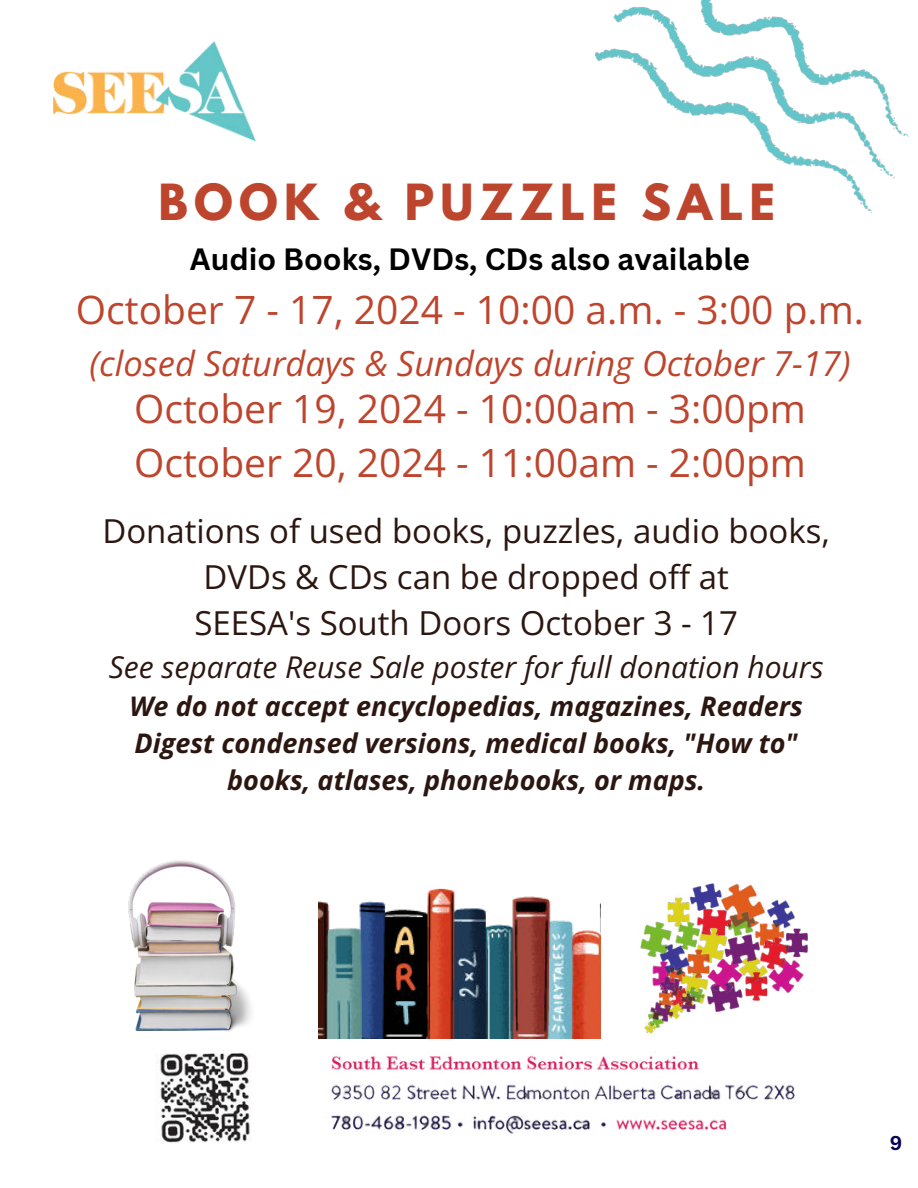
<style>
.page{position:relative;width:918px;height:1188px;background:#fff}
.page>*{position:absolute;margin:0;border:0;box-sizing:border-box;transform-origin:0 0}
.t1{font:700 44.1px "League Spartan";letter-spacing:.14em;color:#be452d}
.t2{font:39px/54px "Open Sans";color:#be452d}
.t3{font:italic 34.5px "Open Sans";color:#be452d}
.t4{font:33px/46.2px "Open Sans";color:#2c1610;text-align:center}
.t5{font:italic 30px "Open Sans";color:#2c1610}
.t6{font:700 30px "Canva Sans";color:#000}
.t7{font:italic 700 27px/37.2px "Open Sans";color:#2c1610;text-align:center}
.t8{font:700 19.5px "Canva Sans";color:#040157}
</style>
<div class="page">
<img style="left:596px;top:0;width:312px;height:213px">
<img style="left:318px;top:888px;width:282px;height:146px">
<img style="left:54px;top:42px;width:201px;height:99px">
<img style="left:318px;top:1034px;width:477px;height:100px">
<img style="left:160px;top:1054px;width:90px;height:89px">
<img style="left:633px;top:883px;width:175px;height:158px">
<img style="left:129px;top:861px;width:122px;height:170px">
<h1 class="t1" style="left:158px;top:168px;width:618px">BOOK &amp; PUZZLE SALE</h1>
<p class="t6" style="left:190px;top:241px;width:562px">Audio Books, DVDs, CDs also available</p>
<h2 class="t2" style="left:76px;top:282px;width:790px">October 7 - 17, 2024 - 10:00 a.m. - 3:00 p.m.</h2>
<p class="t3" style="left:89px;top:339px;width:763px">(closed Saturdays &amp; Sundays during October 7-17)</p>
<h2 class="t2" style="left:134px;top:381px;width:673px">October 19, 2024 - 10:00am - 3:00pm<br>October 20, 2024 - 11:00am - 2:00pm</h2>
<p class="t4" style="left:102px;top:507px;width:729px">Donations of used books, puzzles, audio books,<br>DVDs &amp; CDs can be dropped off at<br>SEESA's South Doors October 3 - 17</p>
<p class="t5" style="left:109px;top:646px;width:716px">See separate Reuse Sale poster for full donation hours</p>
<p class="t7" style="left:129px;top:687px;width:675px">We do not accept encyclopedias, magazines, Readers<br>Digest condensed versions, medical books, "How to" books, atlases, phonebooks, or maps.</p>
<p class="t8" style="left:890px;top:1132px;width:14px">9</p>
</div>
